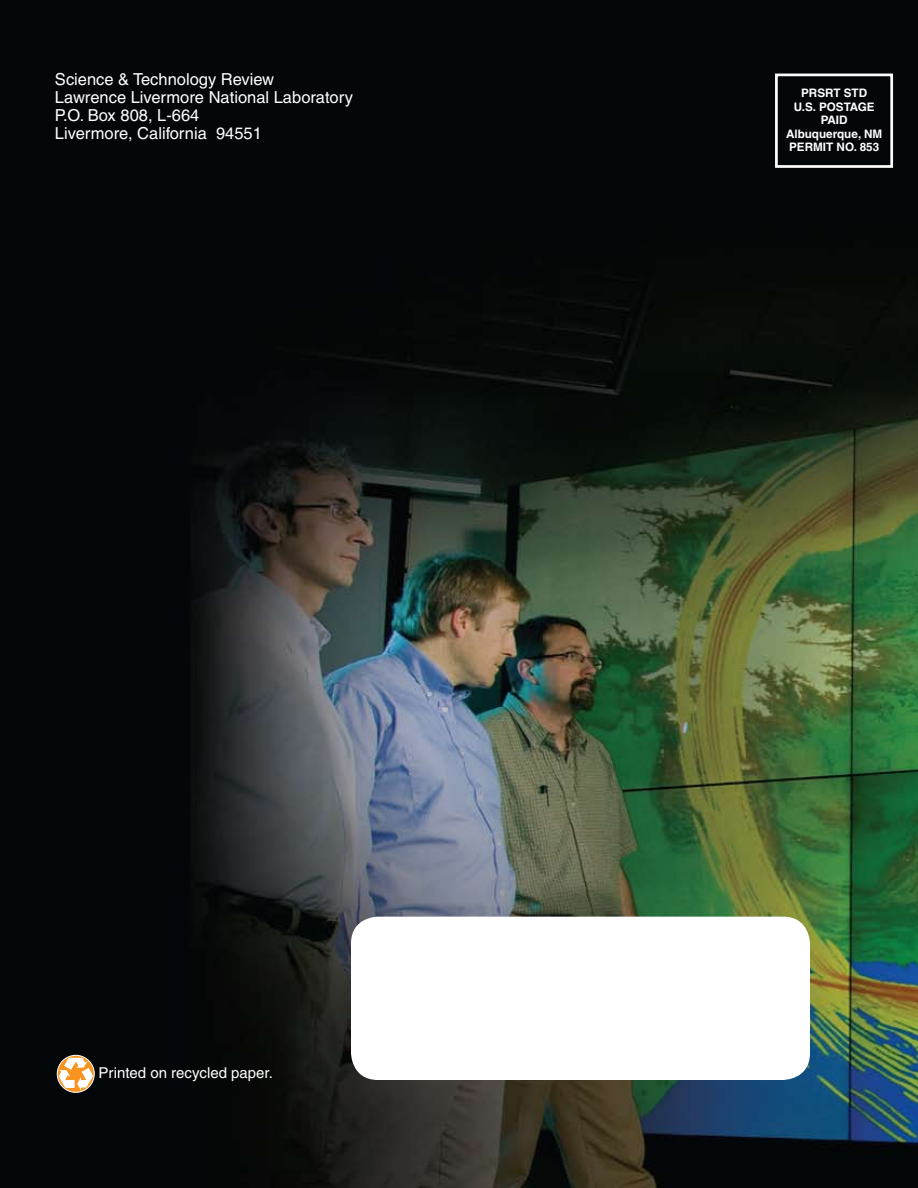
<style>
.page{position:relative;width:918px;height:1188px;background:#fff}
.page>*{position:absolute;margin:0;border:0;box-sizing:border-box;transform-origin:0 0}
.t1{font:16.5px/18px "Helvetica";color:#fff}
.t2{font:15px "Helvetica";color:#fff}
.t3{font:700 11.7px/13.5px "Helvetica";color:#fff;text-align:center}
</style>
<div class="page">
<img style="left:0;top:0;width:918px;height:1188px">
<div style="left:351px;top:917px;width:459px;height:163px;background:#fff;border-radius:27px"></div>
<svg style="left:57px;top:1055px;width:37px;height:37px"></svg>
<div style="left:57px;top:1055px;width:38px;height:38px;border:1px solid #fff;border-radius:50%"></div>
<svg style="left:59px;top:1058px;width:34px;height:33px"></svg>
<div style="left:775px;top:74px;width:118px;height:94px;border:3px solid #fff"></div>
<p class="t1" style="left:55px;top:70px;width:300px">Science &amp; Technology Review<br>Lawrence Livermore National Laboratory<br>P.O. Box 808, L-664<br>Livermore, California 94551</p>
<p class="t2" style="left:98px;top:1064px;width:176px">Printed on recycled paper.</p>
<p class="t3" style="left:786px;top:86px;width:98px">PRSRT STD<br>U.S. POSTAGE<br>PAID<br>Albuquerque, NM<br>PERMIT NO. 853</p>
</div>
